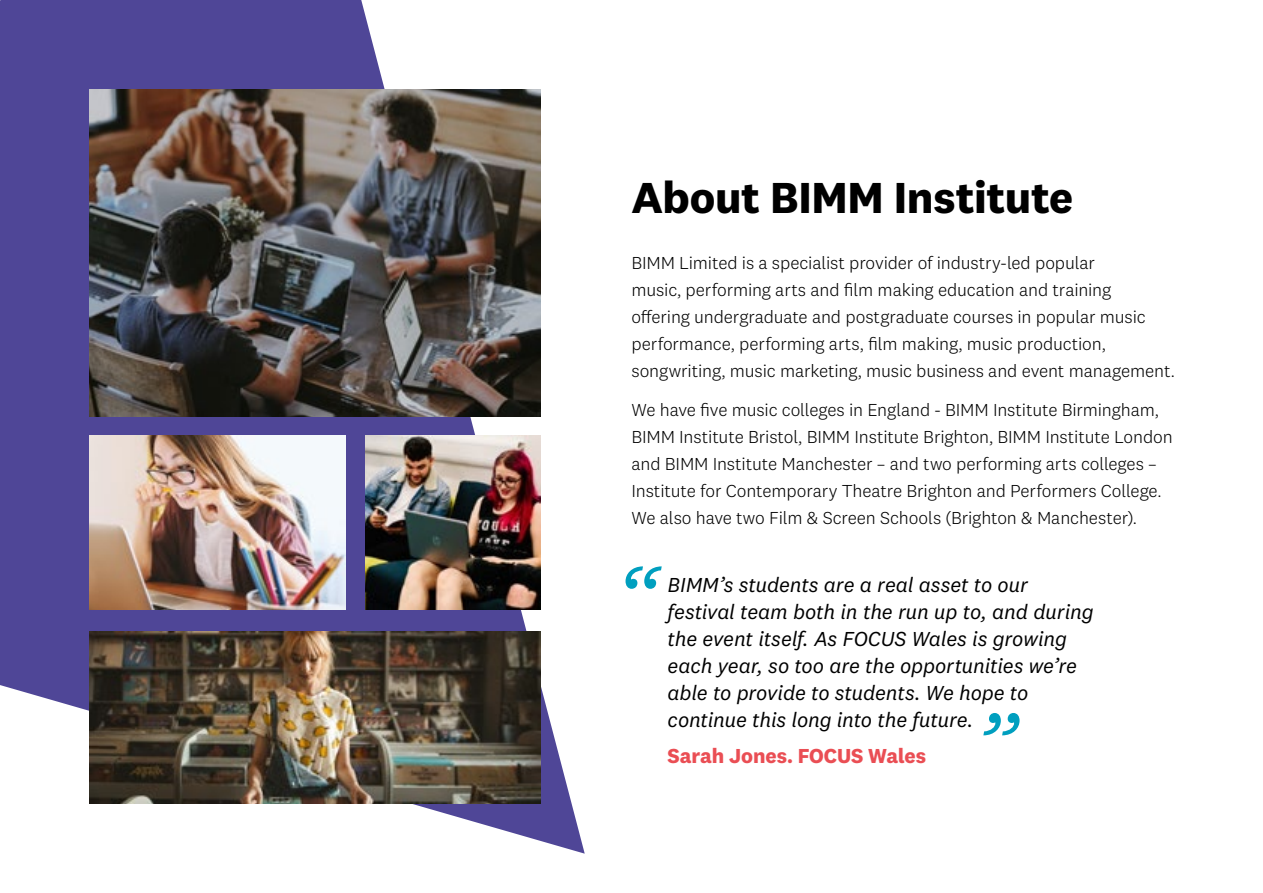
<style>
.page{position:relative;width:1263px;height:893px;background:#fff}
.page>*{position:absolute;margin:0;border:0;box-sizing:border-box;transform-origin:0 0}
.t1{font:700 45px "National 2";letter-spacing:-.01em;color:#000}
.t2{font:italic 21px/27px "National 2";letter-spacing:-.015em;color:#000}
.t3{font:700 21px "National 2";color:#ea4e54}
.t4{font:300 18px/27px "National 2";letter-spacing:-.005em;color:#000}
</style>
<div class="page">
<svg style="left:0;top:0;width:585px;height:854px;fill:#4f4697"></svg>
<img style="left:89px;top:89px;width:451px;height:327px">
<img style="left:89px;top:436px;width:256px;height:173px">
<img style="left:89px;top:632px;width:451px;height:172px">
<svg style="left:625px;top:566px;width:37px;height:23px"></svg>
<svg style="left:983px;top:713px;width:36px;height:22px"></svg>
<img style="left:366px;top:436px;width:174px;height:173px">
<h1 class="t1" style="left:631px;top:169px;width:443px">About BIMM Institute</h1>
<p class="t4" style="left:631px;top:249px;width:545px">BIMM Limited is a specialist provider of industry-led popular<br>music, performing arts and film making education and training<br>offering undergraduate and postgraduate courses in popular music performance, performing arts, film making, music production, songwriting, music marketing, music business and event management.</p>
<p class="t4" style="left:631px;top:396px;width:543px">We have five music colleges in England - BIMM Institute Birmingham, BIMM Institute Bristol, BIMM Institute Brighton, BIMM Institute London and BIMM Institute Manchester – and two performing arts colleges – Institute for Contemporary Theatre Brighton and Performers College.<br>We also have two Film &amp; Screen Schools (Brighton &amp; Manchester).</p>
<p class="t2" style="left:668px;top:571px;width:427px">BIMM’s students are a real asset to our festival team both in the run up to, and during the event itself. As FOCUS Wales is growing each year, so too are the opportunities we’re able to provide to students. We hope to continue this long into the future.</p>
<p class="t3" style="left:668px;top:743px;width:260px">Sarah Jones. FOCUS Wales</p>
</div>
